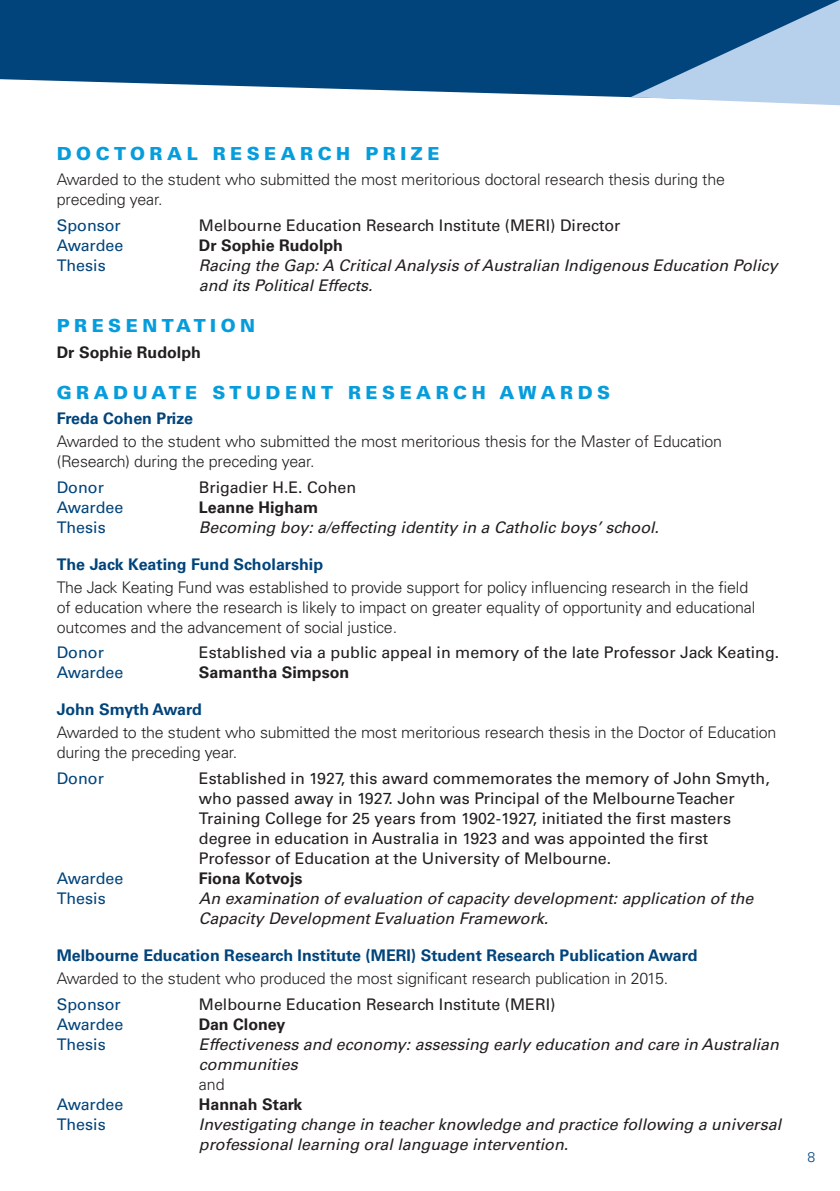
<style>
.page{position:relative;width:840px;height:1191px;background:#fff}
.page>*{position:absolute;margin:0;border:0;box-sizing:border-box;transform-origin:0 0}
.t1{font:900 18px "Univers";letter-spacing:.25em;color:#069ddc}
.blurb{font:300 16px/20px "Univers";letter-spacing:-.01em;color:#231f20}
.name{font:16px/20px "Univers";color:#231f20}
.name-2{font:italic 16px/20px "Univers";color:#231f20}
.course_name{font:700 16px "Univers";color:#00447b}
.name-3{font:16px "Univers";color:#00447b}
.name-4{font:700 16px "Univers";color:#231f20}
.name-5{font:300 16px "Univers";color:#231f20}
.t2{font:300 14px "Univers";color:#00447b}
</style>
<div class="page">
<svg style="left:0;top:0;width:630px;height:98px;fill:#00447b"></svg>
<svg style="left:630px;top:0;width:209px;height:105px"></svg>
<p class="t1" style="left:57px;top:142px;width:384px">DOCTORAL RESEARCH PRIZE</p>
<p class="blurb" style="left:57px;top:170px;width:669px">Awarded to the student who submitted the most meritorious doctoral research thesis during the</p>
<p class="blurb" style="left:57px;top:190px;width:107px">preceding year.</p>
<p class="name-3" style="left:57px;top:216px;width:65px">Sponsor</p>
<p class="name" style="left:199px;top:215px;width:423px">Melbourne Education Research Institute (MERI) Director</p>
<p class="name-3" style="left:57px;top:236px;width:68px">Awardee</p>
<p class="name-4" style="left:199px;top:236px;width:146px">Dr Sophie Rudolph</p>
<p class="name-3" style="left:57px;top:256px;width:50px">Thesis</p>
<p class="name-2" style="left:199px;top:255px;width:580px">Racing the Gap: A Critical Analysis of Australian Indigenous Education Policy and its Political Effects.</p>
<p class="t1" style="left:57px;top:314px;width:200px">PRESENTATION</p>
<p class="name-4" style="left:57px;top:343px;width:146px">Dr Sophie Rudolph</p>
<p class="t1" style="left:57px;top:381px;width:554px">GRADUATE STUDENT RESEARCH AWARDS</p>
<p class="course_name" style="left:57px;top:409px;width:138px">Freda Cohen Prize</p>
<p class="blurb" style="left:57px;top:431px;width:666px">Awarded to the student who submitted the most meritorious thesis for the Master of Education (Research) during the preceding year.</p>
<p class="name-3" style="left:57px;top:478px;width:49px">Donor</p>
<p class="name" style="left:199px;top:477px;width:159px">Brigadier H.E. Cohen</p>
<p class="name-3" style="left:57px;top:498px;width:68px">Awardee</p>
<p class="name-4" style="left:199px;top:498px;width:121px">Leanne Higham</p>
<p class="name-3" style="left:57px;top:518px;width:50px">Thesis</p>
<p class="name-2" style="left:199px;top:517px;width:461px">Becoming boy: a/effecting identity in a Catholic boys’ school.</p>
<p class="course_name" style="left:57px;top:555px;width:268px">The Jack Keating Fund Scholarship</p>
<p class="blurb" style="left:57px;top:577px;width:699px">The Jack Keating Fund was established to provide support for policy influencing research in the field of education where the research is likely to impact on greater equality of opportunity and educational outcomes and the advancement of social justice.</p>
<p class="name-3" style="left:57px;top:643px;width:49px">Donor</p>
<p class="name" style="left:199px;top:643px;width:581px">Established via a public appeal in memory of the late Professor Jack Keating.</p>
<p class="name-3" style="left:57px;top:663px;width:68px">Awardee</p>
<p class="name-4" style="left:199px;top:663px;width:152px">Samantha Simpson</p>
<p class="course_name" style="left:57px;top:700px;width:146px">John Smyth Award</p>
<p class="blurb" style="left:57px;top:722px;width:720px">Awarded to the student who submitted the most meritorious research thesis in the Doctor of Education during the preceding year.</p>
<p class="name-3" style="left:57px;top:769px;width:49px">Donor</p>
<p class="name" style="left:199px;top:768px;width:572px">Established in 1927, this award commemorates the memory of John Smyth, who passed away in 1927. John was Principal of the Melbourne Teacher Training College for 25 years from 1902-1927, initiated the first masters degree in education in Australia in 1923 and was appointed the first Professor of Education at the University of Melbourne.</p>
<p class="name-3" style="left:57px;top:869px;width:68px">Awardee</p>
<p class="name-4" style="left:199px;top:869px;width:105px">Fiona Kotvojs</p>
<p class="name-3" style="left:57px;top:889px;width:50px">Thesis</p>
<p class="name-2" style="left:199px;top:888px;width:555px">An examination of evaluation of capacity development: application of the<br>Capacity Development Evaluation Framework.</p>
<p class="course_name" style="left:57px;top:946px;width:642px">Melbourne Education Research Institute (MERI) Student Research Publication Award</p>
<p class="blurb" style="left:57px;top:968px;width:612px">Awarded to the student who produced the most significant research publication in 2015.</p>
<p class="name-3" style="left:57px;top:994px;width:65px">Sponsor</p>
<p class="name" style="left:199px;top:994px;width:358px">Melbourne Education Research Institute (MERI)</p>
<p class="name-3" style="left:57px;top:1014px;width:68px">Awardee</p>
<p class="name-4" style="left:199px;top:1014px;width:88px">Dan Cloney</p>
<p class="name-3" style="left:57px;top:1034px;width:50px">Thesis</p>
<p class="name-2" style="left:199px;top:1034px;width:581px">Effectiveness and economy: assessing early education and care in Australian communities</p>
<p class="name-5" style="left:199px;top:1074px;width:27px">and</p>
<p class="name-3" style="left:57px;top:1094px;width:68px">Awardee</p>
<p class="name-4" style="left:199px;top:1094px;width:105px">Hannah Stark</p>
<p class="name-3" style="left:57px;top:1114px;width:50px">Thesis</p>
<p class="name-2" style="left:199px;top:1114px;width:583px">Investigating change in teacher knowledge and practice following a universal professional learning oral language intervention.</p>
<p class="t2" style="left:807px;top:1148px;width:9px">8</p>
</div>
